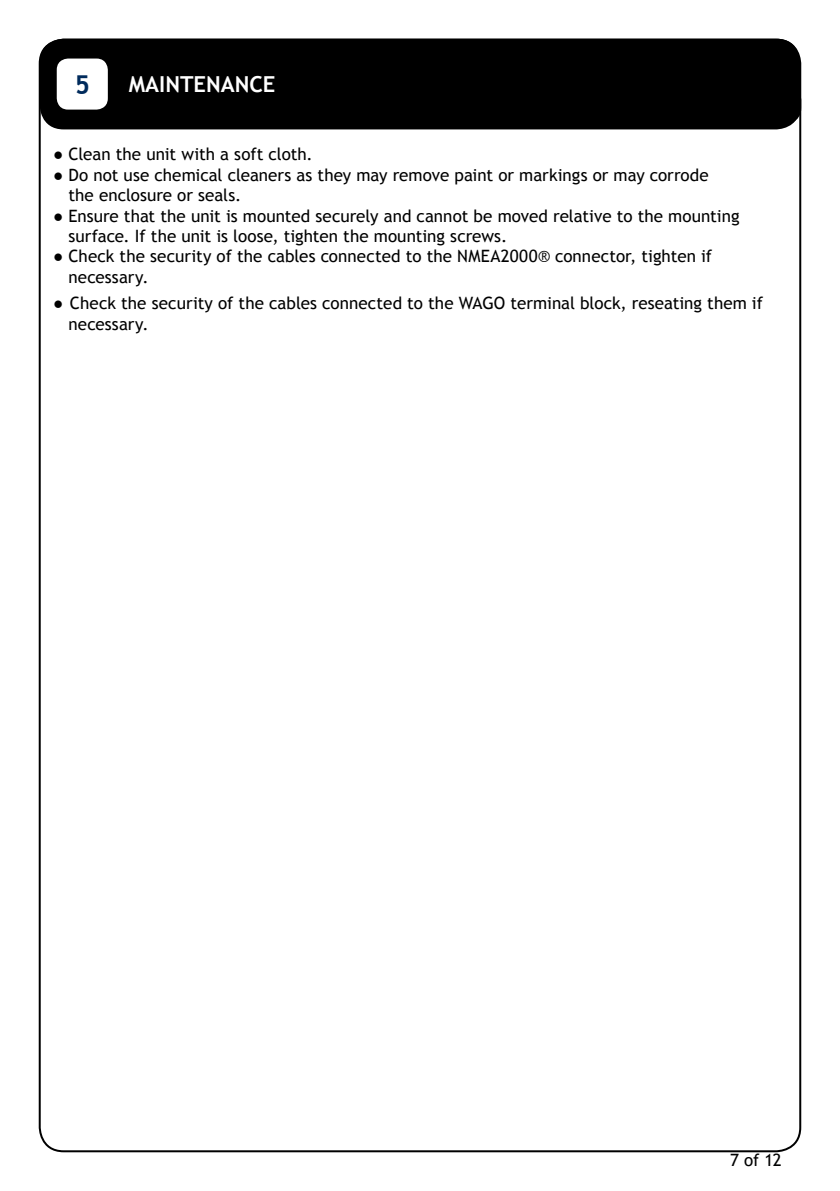
<style>
.page{position:relative;width:840px;height:1191px;background:#fff}
.page>*{position:absolute;margin:0;border:0;box-sizing:border-box;transform-origin:0 0}
.t1{font:700 26px "Trebuchet MS";color:#002b5c}
.t2{font:700 22px "Trebuchet MS";color:#fff}
.t3{font:17px/20.4px "Trebuchet MS";color:#000}
.t4{font:17px "Trebuchet MS";color:#000101}
.s1{font-weight:700}
</style>
<div class="page">
<div style="left:40px;top:39px;width:759px;height:90px;background:#000;border-radius:24px"></div>
<div style="left:57px;top:59px;width:51px;height:51px;background:#fff;border-radius:11px"></div>
<h1 class="t1" style="left:75px;top:68px;width:17px">5</h1>
<p class="t2" style="left:129px;top:70px;width:148px">MAINTENANCE</p>
<p class="t3" style="left:53px;top:144px;width:261px"><span class="s1">●</span> Clean the unit with a soft cloth.</p>
<p class="t3" style="left:68px;top:165px;width:641px;text-indent:-15px"><span class="s1">●</span> Do not use chemical cleaners as they may remove paint or markings or may corrode the enclosure or seals.</p>
<p class="t3" style="left:68px;top:205px;width:672px;text-indent:-15px"><span class="s1">●</span> Ensure that the unit is mounted securely and cannot be moved relative to the mounting surface. If the unit is loose, tighten the mounting screws.</p>
<p class="t3" style="left:68px;top:246px;width:644px;text-indent:-15px"><span class="s1">●</span> Check the security of the cables connected to the NMEA2000® connector, tighten if necessary.</p>
<p class="t3" style="left:68px;top:293px;width:695px;text-indent:-15px"><span class="s1">●</span> Check the security of the cables connected to the WAGO terminal block, reseating them if necessary.</p>
<p class="t4" style="left:729px;top:1149px;width:53px">7 of 12</p>
</div>
